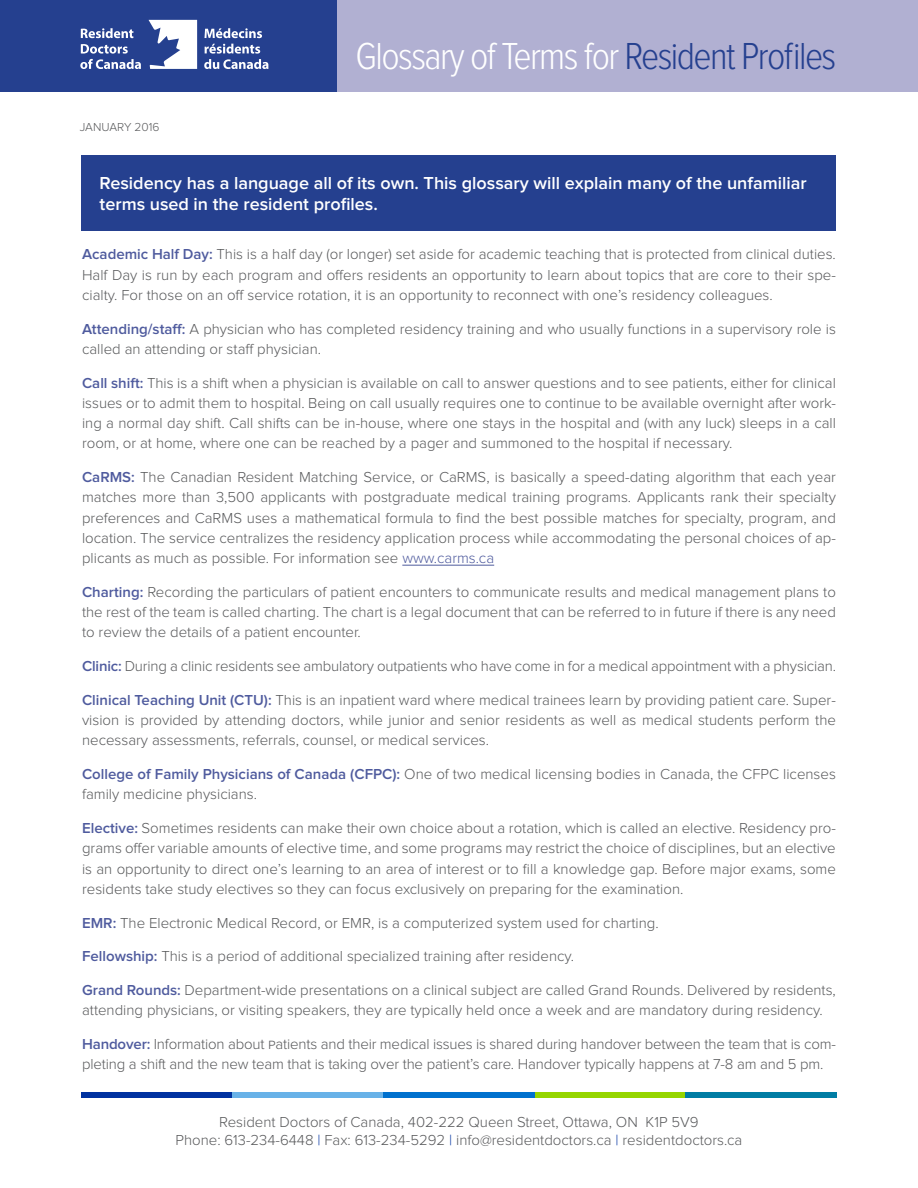
<style>
.page{position:relative;width:918px;height:1188px;background:#fff}
.page>*{position:absolute;margin:0;border:0;box-sizing:border-box;transform-origin:0 0}
.t1{font:300 condensed 39px "Proxima Nova";letter-spacing:-.04em;color:#fff}
.t2{font:600 18px/21px "Proxima Nova";color:#fff}
.t3{font:300 15px/20.2px "Proxima Nova";color:#58595b;text-align:justify}
.t4{font:300 12px "Proxima Nova";color:#58595b}
.s1{color:#25408f}
.s2{font-weight:600;color:#4f5b9e}
.s3{color:#4f5b9e}
.s4{color:#0032a0}
</style>
<div class="page">
<div style="left:38px;top:0;width:880px;height:91px;background:#b1b0d2"></div>
<div style="left:0;top:0;width:337px;height:91px;background:#25408f"></div>
<svg style="left:81px;top:28px;width:52px;height:10px"></svg>
<svg style="left:80px;top:44px;width:61px;height:25px"></svg>
<svg style="left:204px;top:28px;width:58px;height:10px"></svg>
<svg style="left:204px;top:44px;width:64px;height:25px"></svg>
<svg style="left:149px;top:20px;width:48px;height:49px"></svg>
<div style="left:81px;top:1092px;width:151px;height:5px;background:#0032a0"></div>
<div style="left:232px;top:1092px;width:152px;height:5px;background:#68b2e8"></div>
<div style="left:384px;top:1092px;width:151px;height:5px;background:#0071ce"></div>
<div style="left:535px;top:1092px;width:152px;height:5px;background:#95d500"></div>
<div style="left:686px;top:1092px;width:151px;height:5px;background:#007da4"></div>
<div style="left:81px;top:155px;width:755px;height:76px;background:#25408f"></div>
<hr style="left:402px;top:565px;width:92px;height:1px;background:#4f5b9e">
<p class="t4" style="left:80px;top:121px;width:81px">JANUARY 2016</p>
<h1 class="t1" style="left:356px;top:34px;width:482px">Glossary of Terms for <span class="s1">Resident Profiles</span></h1>
<p class="t2" style="left:100px;top:173px;width:709px">Residency has a language all of its own. This glossary will explain many of the unfamiliar terms used in the resident profiles.</p>
<p class="t3" style="left:82px;top:245px;width:755px"><span class="s2">Academic Half Day:</span> This is a half day (or longer) set aside for academic teaching that is protected from clinical duties.<br>Half Day is run by each program and offers residents an opportunity to learn about topics that are core to their spe&shy;cialty. For those on an off service rotation, it is an opportunity to reconnect with one’s residency colleagues.</p>
<p class="t3" style="left:82px;top:319px;width:755px"><span class="s2">Attending/staff:</span> A physician who has completed residency training and who usually functions in a supervisory role is called an attending or staff physician.</p>
<p class="t3" style="left:82px;top:373px;width:755px"><span class="s2">Call shift:</span> This is a shift when a physician is available on call to answer questions and to see patients, either for clinical issues or to admit them to hospital. Being on call usually requires one to continue to be available overnight after work&shy;ing a normal day shift. Call shifts can be in-house, where one stays in the hospital and (with any luck) sleeps in a call room, or at home, where one can be reached by a pager and summoned to the hospital if necessary.</p>
<p class="t3" style="left:82px;top:467px;width:755px"><span class="s2">CaRMS:</span> The Canadian Resident Matching Service, or CaRMS, is basically a speed-dating algorithm that each year matches more than 3,500 applicants with postgraduate medical training programs. Applicants rank their specialty preferences and CaRMS uses a mathematical formula to find the best possible matches for specialty, program, and location. The service centralizes the residency application process while accommodating the personal choices of ap&shy;plicants as much as possible. For information see <span class="s3">www.carms.ca</span></p>
<p class="t3" style="left:82px;top:582px;width:755px"><span class="s2">Charting:</span> Recording the particulars of patient encounters to communicate results and medical management plans to the rest of the team is called charting. The chart is a legal document that can be referred to in future if there is any need to review the details of a patient encounter.</p>
<p class="t3" style="left:82px;top:656px;width:755px"><span class="s2">Clinic:</span> During a clinic residents see ambulatory outpatients who have come in for a medical appointment with a physician.</p>
<p class="t3" style="left:82px;top:690px;width:755px"><span class="s2">Clinical Teaching Unit (CTU):</span> This is an inpatient ward where medical trainees learn by providing patient care. Super&shy;vision is provided by attending doctors, while junior and senior residents as well as medical students perform the necessary assessments, referrals, counsel, or medical services.</p>
<p class="t3" style="left:82px;top:764px;width:755px"><span class="s2">College of Family Physicians of Canada (CFPC):</span> One of two medical licensing bodies in Canada, the CFPC licenses family medicine physicians.</p>
<p class="t3" style="left:82px;top:818px;width:755px"><span class="s2">Elective:</span> Sometimes residents can make their own choice about a rotation, which is called an elective. Residency pro&shy;grams offer variable amounts of elective time, and some programs may restrict the choice of disciplines, but an elective is an opportunity to direct one’s learning to an area of interest or to fill a knowledge gap. Before major exams, some residents take study electives so they can focus exclusively on preparing for the examination.</p>
<p class="t3" style="left:82px;top:913px;width:578px"><span class="s2">EMR:</span> The Electronic Medical Record, or EMR, is a computerized system used for charting.</p>
<p class="t3" style="left:82px;top:947px;width:494px"><span class="s2">Fellowship:</span> This is a period of additional specialized training after residency.</p>
<p class="t3" style="left:82px;top:980px;width:755px"><span class="s2">Grand Rounds:</span> Department-wide presentations on a clinical subject are called Grand Rounds. Delivered by residents, attending physicians, or visiting speakers, they are typically held once a week and are mandatory during residency.</p>
<p class="t3" style="left:82px;top:1034px;width:755px"><span class="s2">Handover:</span> Information about Patients and their medical issues is shared during handover between the team that is com&shy;pleting a shift and the new team that is taking over the patient’s care. Handover typically happens at 7-8 am and 5 pm.</p>
<p class="t3" style="left:176px;top:1113px;width:568px;line-height:18px;text-align:center">Resident Doctors of Canada, 402-222 Queen Street, Ottawa, ON K1P 5V9<br>Phone: 613-234-6448 <span class="s4">|</span> Fax: 613-234-5292 <span class="s4">|</span> info@residentdoctors.ca <span class="s4">|</span> residentdoctors.ca</p>
</div>
